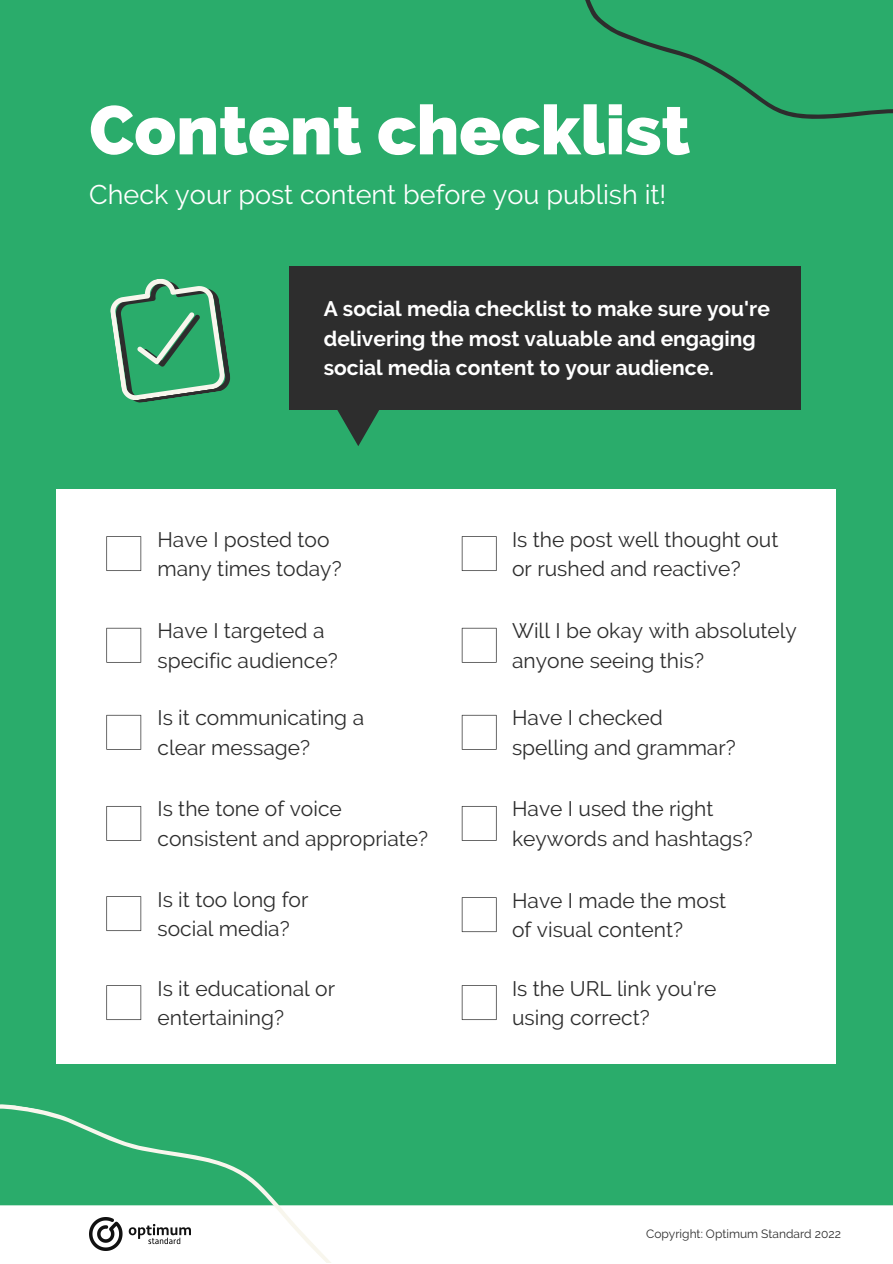
<style>
.page{position:relative;width:893px;height:1264px;background:#fff}
.page>*{position:absolute;margin:0;border:0;box-sizing:border-box;transform-origin:0 0}
.t1{font:800 68.55px "Raleway";color:#fff}
.t2{font:27px "Raleway";color:#fff}
.t3{font:21px/29.2px "Raleway";color:#2d2d2d}
.t4{font:700 21px/29.2px "Raleway";color:#fff}
.t5{font:12px "Raleway";color:#2d2d2d}
</style>
<div class="page">
<div style="left:0;top:0;width:892px;height:1205px;background:#2aac6b"></div>
<div style="left:57px;top:489px;width:779px;height:574px;background:#fff"></div>
<svg style="left:106px;top:536px;width:35px;height:35px"></svg>
<svg style="left:461px;top:536px;width:35px;height:35px"></svg>
<svg style="left:461px;top:628px;width:35px;height:34px"></svg>
<svg style="left:461px;top:715px;width:35px;height:34px"></svg>
<svg style="left:461px;top:806px;width:35px;height:34px"></svg>
<svg style="left:461px;top:897px;width:35px;height:35px"></svg>
<svg style="left:461px;top:985px;width:35px;height:35px"></svg>
<svg style="left:106px;top:628px;width:35px;height:34px"></svg>
<svg style="left:106px;top:715px;width:35px;height:34px"></svg>
<svg style="left:106px;top:806px;width:35px;height:34px"></svg>
<svg style="left:106px;top:896px;width:35px;height:35px"></svg>
<svg style="left:106px;top:985px;width:35px;height:35px"></svg>
<svg style="left:585px;top:0;width:307px;height:119px"></svg>
<svg style="left:0;top:1104px;width:424px;height:158px"></svg>
<div style="left:289px;top:266px;width:511px;height:144px;background:#2d2d2d"></div>
<svg style="left:337px;top:410px;width:42px;height:36px"></svg>
<img style="left:89px;top:1217px;width:101px;height:33px">
<svg style="left:110px;top:278px;width:120px;height:125px"></svg>
<h1 class="t1" style="left:89px;top:90px;width:602px">Content checklist</h1>
<p class="t2" style="left:89px;top:179px;width:578px">Check your post content before you publish it!</p>
<p class="t4" style="left:324px;top:294px;width:447px">A social media checklist to make sure you're delivering the most valuable and engaging social media content to your audience.</p>
<p class="t3" style="left:157px;top:524px;width:186px">Have I posted too many times today?</p>
<p class="t3" style="left:157px;top:616px;width:182px">Have I targeted a specific audience?</p>
<p class="t3" style="left:157px;top:703px;width:208px">Is it communicating a clear message?</p>
<p class="t3" style="left:157px;top:794px;width:272px">Is the tone of voice consistent and appropriate?</p>
<p class="t3" style="left:157px;top:884px;width:152px">Is it too long for social media?</p>
<p class="t3" style="left:512px;top:524px;width:268px">Is the post well thought out or rushed and reactive?</p>
<p class="t3" style="left:512px;top:616px;width:286px">Will I be okay with absolutely anyone seeing this?</p>
<p class="t3" style="left:512px;top:703px;width:225px">Have I checked spelling and grammar?</p>
<p class="t3" style="left:512px;top:794px;width:242px">Have I used the right keywords and hashtags?</p>
<p class="t3" style="left:512px;top:885px;width:216px">Have I made the most of visual content?</p>
<p class="t3" style="left:157px;top:973px;width:179px">Is it educational or entertaining?</p>
<p class="t3" style="left:512px;top:973px;width:206px">Is the URL link you're using correct?</p>
<p class="t5" style="left:646px;top:1226px;width:196px">Copyright: Optimum Standard 2022</p>
</div>
